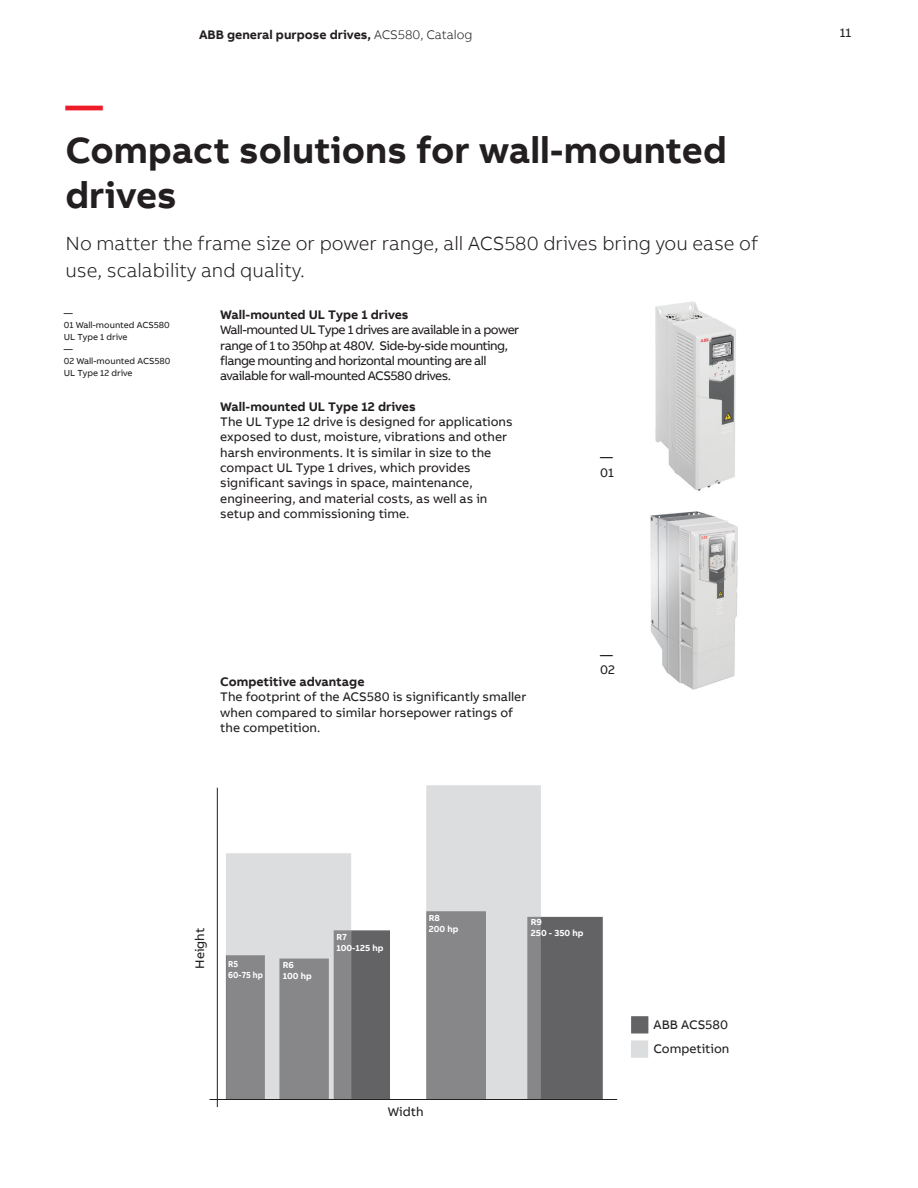
<style>
.page{position:relative;width:918px;height:1188px;background:#fff}
.page>*{position:absolute;margin:0;border:0;box-sizing:border-box;transform-origin:0 0}
.Headline_L_25pt_30pt{font:700 37.5px/45px "AB Bvoice";color:#231f20}
.Headline_L_25pt_30pt-2{font:700 37.5px "AB Bvoice";color:#ee1c28}
.Lead_13pt_18pt{font:300 19.5px/27px "AB Bvoice";color:#231f20}
.Copytext_8_5pt_12pt{font:12.75px/15.3px "AB Bvoice";color:#231f20}
.Copytext_8_5pt_12pt-2{font:12.75px/15.3px "AB Bvoice";letter-spacing:-.04em;color:#231f20}
.Paragraph_Title_8_5p{font:700 12.75px "AB Bvoice";color:#231f20}
.Caption_6pt_8pt{font:9px/12px "AB Bvoice";color:#231f20}
.Copytext_8_5pt_12pt-3{font:700 9px "AB Bvoice";color:#fff}
.Copytext_8_5pt_12pt-4{font:700 9px "AB Bvoice";color:#fff;scale:.92 1}
.s1{font-weight:300}
</style>
<div class="page">
<img style="left:655px;top:301px;width:81px;height:190px">
<img style="left:650px;top:511px;width:88px;height:179px">
<div style="left:334px;top:930px;width:56px;height:169px;background:#636366"></div>
<div style="left:527px;top:917px;width:76px;height:182px;background:#636366;border:2px solid #636366"></div>
<svg style="left:226px;top:854px;width:125px;height:245px;background:#b1b1b4"></svg>
<svg style="left:426px;top:786px;width:115px;height:313px;background:#bbbcbe"></svg>
<div style="left:631px;top:1016px;width:17px;height:17px;background:#636366;border:2px solid #636366"></div>
<div style="left:631px;top:1040px;width:17px;height:18px;background:#dcdddf"></div>
<hr style="left:217px;top:788px;width:1px;height:319px;background:#231f20">
<hr style="left:210px;top:1099px;width:407px;height:1px;background:#231f20">
<p class="Paragraph_Title_8_5p" style="left:199px;top:26px;width:275px">ABB general purpose drives, <span class="s1">ACS580, Catalog</span></p>
<p class="Copytext_8_5pt_12pt" style="left:840px;top:25px;width:13px">11</p>
<p class="Headline_L_25pt_30pt-2" style="left:66px;top:81px;width:39px">—</p>
<p class="Headline_L_25pt_30pt" style="left:66px;top:128px;width:663px">Compact solutions for wall-mounted drives</p>
<p class="Lead_13pt_18pt" style="left:66px;top:230px;width:694px">No matter the frame size or power range, all ACS580 drives bring you ease of use, scalability and quality.</p>
<p class="Paragraph_Title_8_5p" style="left:220px;top:307px;width:190px">Wall-mounted UL Type 1 drives</p>
<p class="Copytext_8_5pt_12pt-2" style="left:220px;top:322px;width:300px">Wall-mounted UL Type 1 drives are available in a power range of 1 to 350hp at 480V. Side-by-side mounting, flange mounting and horizontal mounting are all available for wall-mounted ACS580 drives.</p>
<p class="Paragraph_Title_8_5p" style="left:220px;top:398px;width:197px">Wall-mounted UL Type 12 drives</p>
<p class="Copytext_8_5pt_12pt" style="left:220px;top:414px;width:294px">The UL Type 12 drive is designed for applications exposed to dust, moisture, vibrations and other harsh environments. It is similar in size to the compact UL Type 1 drives, which provides significant savings in space, maintenance, engineering, and material costs, as well as in setup and commissioning time.</p>
<p class="Caption_6pt_8pt" style="left:64px;top:307px;width:10px">—</p>
<p class="Caption_6pt_8pt" style="left:64px;top:319px;width:108px">01 Wall-mounted ACS580<br>UL Type 1 drive</p>
<p class="Caption_6pt_8pt" style="left:64px;top:343px;width:108px">—<br>02 Wall-mounted ACS580<br>UL Type 12 drive</p>
<p class="Copytext_8_5pt_12pt" style="left:600px;top:449px;width:14px">—</p>
<p class="Copytext_8_5pt_12pt" style="left:600px;top:465px;width:15px">01</p>
<p class="Paragraph_Title_8_5p" style="left:220px;top:674px;width:146px">Competitive advantage</p>
<p class="Copytext_8_5pt_12pt" style="left:220px;top:690px;width:308px">The footprint of the ACS580 is significantly smaller when compared to similar horsepower ratings of the competition.</p>
<p class="Copytext_8_5pt_12pt" style="left:600px;top:647px;width:14px">—</p>
<p class="Copytext_8_5pt_12pt" style="left:600px;top:662px;width:16px">02</p>
<p class="Copytext_8_5pt_12pt" style="left:192px;top:969px;width:42px;rotate:-90deg">Height</p>
<p class="Copytext_8_5pt_12pt-4" style="left:228px;top:958px;width:12px">R5</p>
<p class="Copytext_8_5pt_12pt-4" style="left:228px;top:969px;width:39px">60-75 hp</p>
<p class="Copytext_8_5pt_12pt-3" style="left:283px;top:960px;width:13px">R6</p>
<p class="Copytext_8_5pt_12pt-3" style="left:283px;top:970px;width:30px">100 hp</p>
<p class="Copytext_8_5pt_12pt-3" style="left:336px;top:932px;width:12px">R7</p>
<p class="Copytext_8_5pt_12pt-3" style="left:336px;top:942px;width:49px">100-125 hp</p>
<p class="Copytext_8_5pt_12pt-3" style="left:429px;top:912px;width:13px">R8</p>
<p class="Copytext_8_5pt_12pt-3" style="left:429px;top:923px;width:31px">200 hp</p>
<p class="Copytext_8_5pt_12pt" style="left:388px;top:1104px;width:37px">Width</p>
<p class="Copytext_8_5pt_12pt-3" style="left:531px;top:916px;width:13px">R9</p>
<p class="Copytext_8_5pt_12pt-3" style="left:531px;top:927px;width:54px">250 - 350 hp</p>
<p class="Copytext_8_5pt_12pt" style="left:654px;top:1017px;width:76px">ABB ACS580</p>
<p class="Copytext_8_5pt_12pt" style="left:654px;top:1041px;width:77px">Competition</p>
</div>
